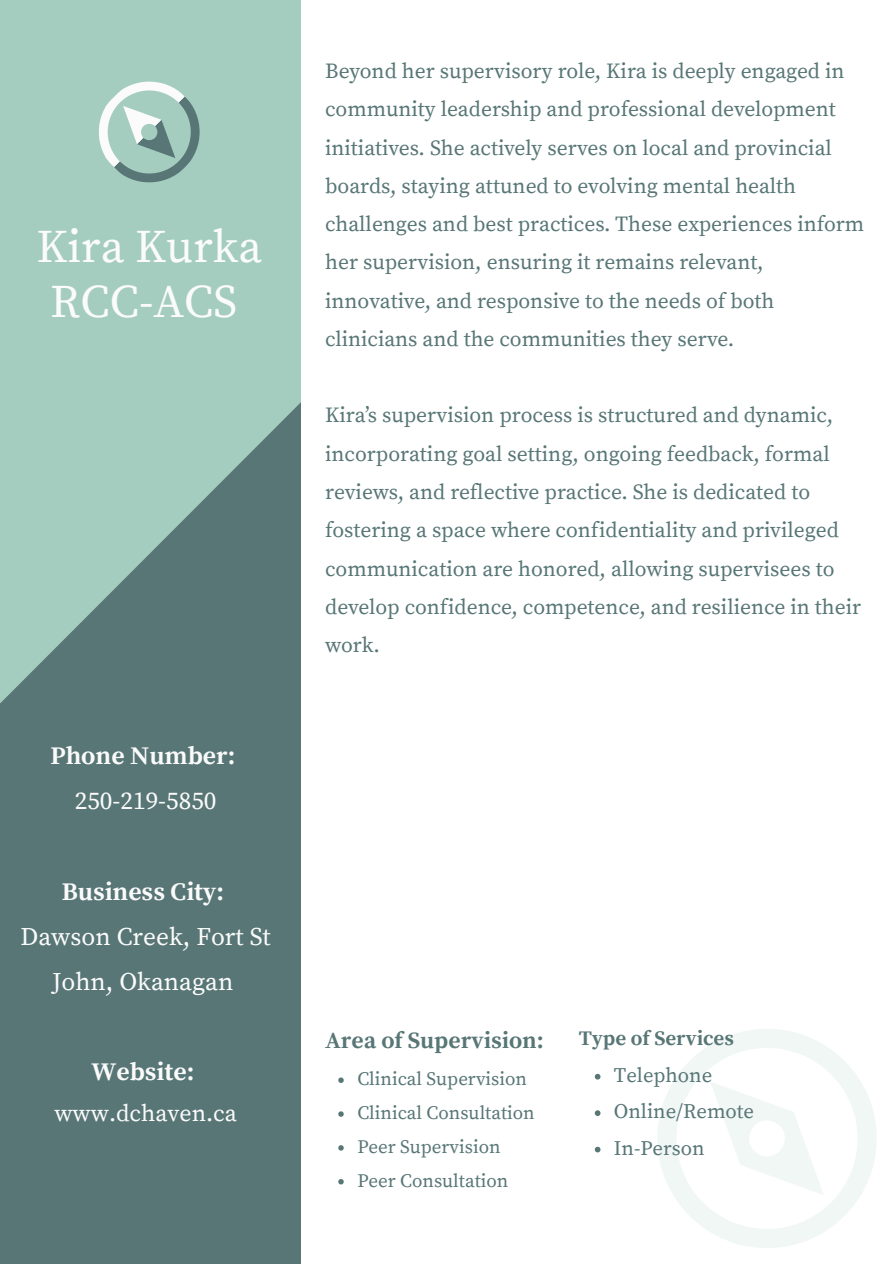
<style>
.page{position:relative;width:894px;height:1264px;background:#fff}
.page>*{position:absolute;margin:0;border:0;box-sizing:border-box;transform-origin:0 0}
.t1{font:46.35px/55.2px "Source Serif Pro";color:#fbfbfb}
.t2{font:25.2px/45px "Source Serif Pro";color:#fbfbfb;text-align:center}
.t3{font:700 25.2px/45px "Source Serif Pro";color:#fbfbfb;text-align:center}
.t4{font:23.7px "Source Serif Pro";color:#fbfbfb}
.t5{font:700 23.25px "Source Serif Pro";color:#587676}
.t6{font:21.45px/38.2px "Source Serif Pro";color:#587676}
.t7{font:20.55px "Source Serif Pro";color:#587676}
.t8{font:700 20.55px "Source Serif Pro";color:#587676}
.t9{font:18.9px "Source Serif Pro";color:#587676}
.s1{font-weight:400}
.s2{font-weight:700}
</style>
<div class="page">
<svg style="left:0;top:0;width:301px;height:1263px;background:#779994"></svg>
<svg style="left:79px;top:61px;width:141px;height:142px;background:#a5c9be"></svg>
<svg style="left:658px;top:1029px;width:218px;height:219px"></svg>
<svg style="left:338px;top:1077px;width:5px;height:5px"></svg>
<svg style="left:338px;top:1111px;width:5px;height:5px"></svg>
<svg style="left:338px;top:1145px;width:5px;height:5px"></svg>
<svg style="left:338px;top:1179px;width:5px;height:5px"></svg>
<svg style="left:594px;top:1073px;width:6px;height:6px"></svg>
<svg style="left:594px;top:1110px;width:6px;height:5px"></svg>
<svg style="left:594px;top:1146px;width:6px;height:6px"></svg>
<p class="t1" style="left:36px;top:221px;width:227px">Kira Kurka<br>RCC-ACS</p>
<p class="t3" style="left:50px;top:734px;width:186px">Phone Number:<br><span class="s1">250-219-5850</span></p>
<h1 class="t2" style="left:20px;top:869px;width:252px"><span class="s2">Business City:<br></span>Dawson Creek, Fort St<br>John, Okanagan</h1>
<h3 class="t3" style="left:91px;top:1049px;width:104px">Website:</h3>
<h3 class="t4" style="left:54px;top:1099px;width:184px">www.dchaven.ca</h3>
<p class="t6" style="left:325px;top:53px;width:540px">Beyond her supervisory role, Kira is deeply engaged in community leadership and professional development initiatives. She actively serves on local and provincial boards, staying attuned to evolving mental health challenges and best practices. These experiences inform her supervision, ensuring it remains relevant, innovative, and responsive to the needs of both clinicians and the communities they serve.</p>
<p class="t6" style="left:325px;top:397px;width:537px">Kira’s supervision process is structured and dynamic, incorporating goal setting, ongoing feedback, formal reviews, and reflective practice. She is dedicated to fostering a space where confidentiality and privileged communication are honored, allowing supervisees to develop confidence, competence, and resilience in their work.</p>
<h3 class="t5" style="left:325px;top:1026px;width:220px">Area of Supervision:</h3>
<h3 class="t9" style="left:357px;top:1067px;width:171px">Clinical Supervision</h3>
<p class="t9" style="left:357px;top:1101px;width:179px">Clinical Consultation</p>
<h5 class="t9" style="left:357px;top:1135px;width:145px">Peer Supervision</h5>
<h5 class="t9" style="left:357px;top:1169px;width:152px">Peer Consultation</h5>
<h2 class="t8" style="left:578px;top:1026px;width:157px">Type of Services</h2>
<p class="t7" style="left:613px;top:1062px;width:100px">Telephone</p>
<p class="t7" style="left:613px;top:1099px;width:142px">Online/Remote</p>
<p class="t7" style="left:613px;top:1135px;width:92px">In-Person</p>
</div>
